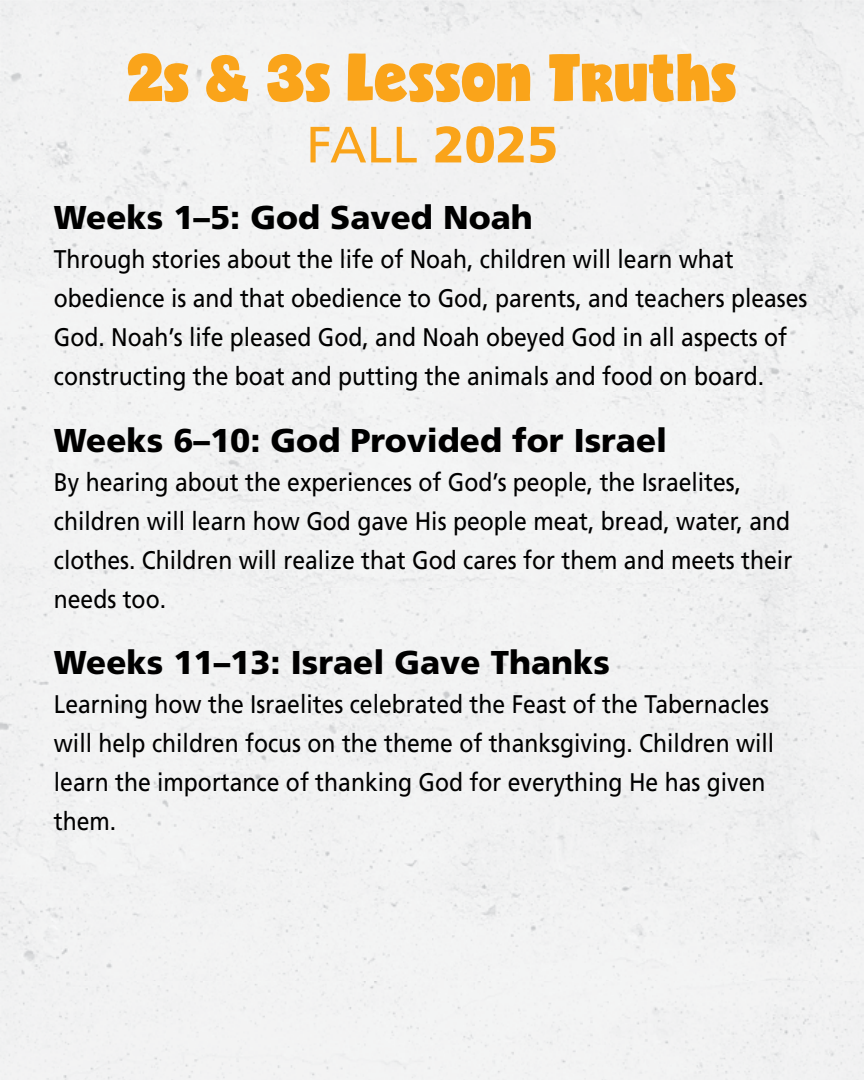
<style>
.page{position:relative;width:864px;height:1080px;background:#fff}
.page>*{position:absolute;margin:0;border:0;box-sizing:border-box;transform-origin:0 0}
.t1{font:63px "Candy";color:#faa41a}
.t2{font:51px "Frutiger LT Std";color:#faa41a}
.t3{font:900 33px "Frutiger LT Std";color:#000}
.t4{font:25.5px/39px "Frutiger LT Std";color:#000;scale:.9 1}
.s1{font-weight:900}
</style>
<div class="page">
<div style="left:1px;top:0;width:863px;height:1080px;background:#f2f2f3"></div>
<h1 class="t1" style="left:128px;top:50px;width:610px">2s &amp; 3s Lesson Truths</h1>
<h2 class="t2" style="left:306px;top:115px;width:253px">FALL <span class="s1">2025</span></h2>
<p class="t3" style="left:54px;top:198px;width:481px">Weeks 1–5: God Saved Noah</p>
<p class="t4" style="left:54px;top:240px;width:839px">Through stories about the life of Noah, children will learn what obedience is and that obedience to God, parents, and teachers pleases God. Noah’s life pleased God, and Noah obeyed God in all aspects of constructing the boat and putting the animals and food on board.</p>
<p class="t3" style="left:54px;top:420px;width:615px">Weeks 6–10: God Provided for Israel</p>
<p class="t4" style="left:54px;top:462px;width:822px">By hearing about the experiences of God’s people, the Israelites, children will learn how God gave His people meat, bread, water, and clothes. Children will realize that God cares for them and meets their needs too.</p>
<p class="t3" style="left:54px;top:643px;width:558px">Weeks 11–13: Israel Gave Thanks</p>
<p class="t4" style="left:54px;top:685px;width:802px">Learning how the Israelites celebrated the Feast of the Tabernacles will help children focus on the theme of thanksgiving. Children will learn the importance of thanking God for everything He has given them.</p>
</div>
